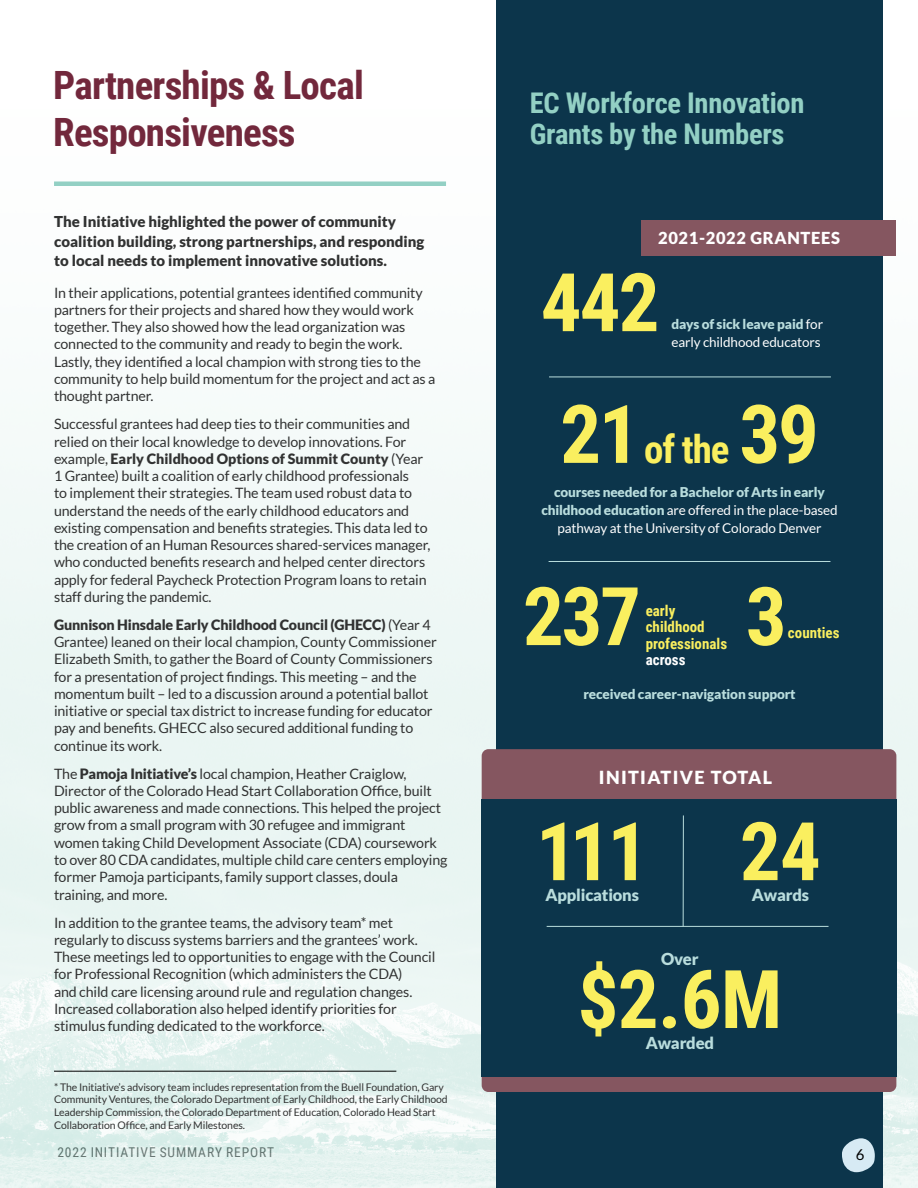
<style>
.page{position:relative;width:918px;height:1188px;background:#fff}
.page>*{position:absolute;margin:0;border:0;box-sizing:border-box;transform-origin:0 0}
.t1{font:700 81px "Roboto Condensed";letter-spacing:-.03em;color:#faef5f}
.t2{font:700 39px/46.5px "Roboto Condensed";letter-spacing:-.02em;color:#72283c}
.t3{font:700 39px "Roboto Condensed";color:#faef5f}
.t4{font:700 28.5px/31.5px "Roboto Condensed";letter-spacing:-.01em;color:#93d0c4}
.t5{font:900 18px "Lato";letter-spacing:.075em;color:#fff}
.t6{font:900 16.5px "Lato";letter-spacing:-.01em;color:#b9dddd}
.t7{font:900 16.5px "Lato";letter-spacing:.04em;color:#fff}
.t8{font:900 15px/19.5px "Lato";color:#313232}
.t9{font:700 15px/16.5px "Roboto Condensed";color:#faef5f}
.t10{font:700 15px "Roboto Condensed";color:#fff}
.t11{font:15px "Lato";color:#000}
.t12{font:14.25px/17.2px "Lato";letter-spacing:-.01em;color:#313232}
.t13{font:13.5px/18px "Lato";letter-spacing:-.01em;color:#fff;text-align:center}
.t14{font:900 13.5px "Lato";letter-spacing:-.01em;color:#b9dddd}
.t15{font:13.5px "Roboto Condensed";letter-spacing:.065em;color:#313232}
.t16{font:10.5px/12.6px "Lato";letter-spacing:-.01em;color:#313232}
.s1{font-weight:900}
.s2{font-weight:400;color:#fff}
.s3{font-size:81px}
.s4{font-weight:900;color:#b9dddd}
</style>
<div class="page">
<img style="left:0;top:181px;width:918px;height:1007px">
<div style="left:496px;top:0;width:387px;height:1188px;background:#0c354b"></div>
<hr style="left:54px;top:1071px;width:342px;height:1px;background:#000">
<div style="left:642px;top:220px;width:254px;height:36px;background:#855660"></div>
<hr style="left:549px;top:376px;width:282px;height:1px;background:#b9dddd">
<hr style="left:549px;top:561px;width:281px;height:1px;background:#b9dddd">
<hr style="left:54px;top:182px;width:392px;height:4px;background:#93d0c4">
<svg style="left:842px;top:1138px;width:33px;height:34px"></svg>
<div style="left:482px;top:749px;width:414px;height:343px;background:#855660;border-radius:7px"></div>
<div style="left:482px;top:800px;width:415px;height:277px;background:#0c354b"></div>
<hr style="left:547px;top:926px;width:282px;height:1px;background:#b9dddd">
<hr style="left:683px;top:815px;width:1px;height:112px;background:#b9dddd">
<h2 class="t2" style="left:53px;top:61px;width:312px">Partnerships &amp; Local<br>Responsiveness</h2>
<p class="t8" style="left:54px;top:212px;width:372px">The Initiative highlighted the power of community coalition building, strong partnerships, and responding to local needs to implement innovative solutions.</p>
<p class="t12" style="left:54px;top:284px;width:383px">In their applications, potential grantees identified community partners for their projects and shared how they would work together. They also showed how the lead organization was connected to the community and ready to begin the work.<br>Lastly, they identified a local champion with strong ties to the community to help build momentum for the project and act as a thought partner.</p>
<p class="t12" style="left:54px;top:415px;width:378px">Successful grantees had deep ties to their communities and relied on their local knowledge to develop innovations. For example, <span class="s1">Early Childhood Options of Summit County</span> (Year 1 Grantee) built a coalition of early childhood professionals<br>to implement their strategies. The team used robust data to understand the needs of the early childhood educators and existing compensation and benefits strategies. This data led to the creation of an Human Resources shared-services manager, who conducted benefits research and helped center directors apply for federal Paycheck Protection Program loans to retain staff during the pandemic.</p>
<p class="t12" style="left:54px;top:616px;width:384px"><span class="s1">Gunnison Hinsdale Early Childhood Council (GHECC)</span> (Year 4<br>Grantee) leaned on their local champion, County Commissioner Elizabeth Smith, to gather the Board of County Commissioners for a presentation of project findings. This meeting – and the momentum built – led to a discussion around a potential ballot initiative or special tax district to increase funding for educator pay and benefits. GHECC also secured additional funding to continue its work.</p>
<p class="t12" style="left:54px;top:765px;width:395px">The <span class="s1">Pamoja Initiative’s</span> local champion, Heather Craiglow, Director of the Colorado Head Start Collaboration Office, built public awareness and made connections. This helped the project grow from a small program with 30 refugee and immigrant women taking Child Development Associate (CDA) coursework to over 80 CDA candidates, multiple child care centers employing former Pamoja participants, family support classes, doula training, and more.</p>
<p class="t12" style="left:54px;top:914px;width:383px">In addition to the grantee teams, the advisory team* met regularly to discuss systems barriers and the grantees’ work.<br>These meetings led to opportunities to engage with the Council for Professional Recognition (which administers the CDA)<br>and child care licensing around rule and regulation changes.<br>Increased collaboration also helped identify priorities for stimulus funding dedicated to the workforce.</p>
<p class="t16" style="left:54px;top:1081px;width:395px">* The Initiative’s advisory team includes representation from the Buell Foundation, Gary Community Ventures, the Colorado Department of Early Childhood, the Early Childhood Leadership Commission, the Colorado Department of Education, Colorado Head Start Collaboration Office, and Early Milestones.</p>
<p class="t15" style="left:57px;top:1142px;width:218px">2022 INITIATIVE SUMMARY REPORT</p>
<h3 class="t4" style="left:530px;top:86px;width:276px">EC Workforce Innovation<br>Grants by the Numbers</h3>
<p class="t7" style="left:658px;top:229px;width:183px">2021-2022 GRANTEES</p>
<h1 class="t1" style="left:541px;top:246px;width:120px">442</h1>
<p class="t14" style="left:672px;top:316px;width:153px">days of sick leave paid <span class="s2">for</span></p>
<p class="t13" style="left:672px;top:333px;width:151px">early childhood educators</p>
<h2 class="t3" style="left:560px;top:422px;width:260px"><span class="s3">21</span>of the <span class="s3">39</span></h2>
<p class="t13" style="left:541px;top:483px;width:298px"><span class="s4">courses needed for a Bachelor of Arts in early childhood education</span> are offered in the place-based pathway at the University of Colorado Denver</p>
<h1 class="t1" style="left:523px;top:560px;width:120px">237</h1>
<h1 class="t1" style="left:746px;top:560px;width:42px">3</h1>
<p class="t9" style="left:646px;top:602px;width:83px">early childhood professionals</p>
<p class="t10" style="left:646px;top:650px;width:41px">across</p>
<p class="t9" style="left:788px;top:624px;width:53px">counties</p>
<p class="t14" style="left:584px;top:686px;width:214px">received career-navigation support</p>
<p class="t5" style="left:599px;top:767px;width:175px">INITIATIVE TOTAL</p>
<h1 class="t1" style="left:536px;top:795px;width:114px">111</h1>
<p class="t6" style="left:546px;top:885px;width:95px">Applications</p>
<h1 class="t1" style="left:740px;top:795px;width:83px">24</h1>
<p class="t6" style="left:752px;top:885px;width:59px">Awards</p>
<p class="t6" style="left:661px;top:949px;width:39px">Over</p>
<h1 class="t1" style="left:578px;top:942px;width:206px">$2.6M</h1>
<p class="t6" style="left:646px;top:1033px;width:70px">Awarded</p>
<p class="t11" style="left:856px;top:1146px;width:10px">6</p>
</div>
